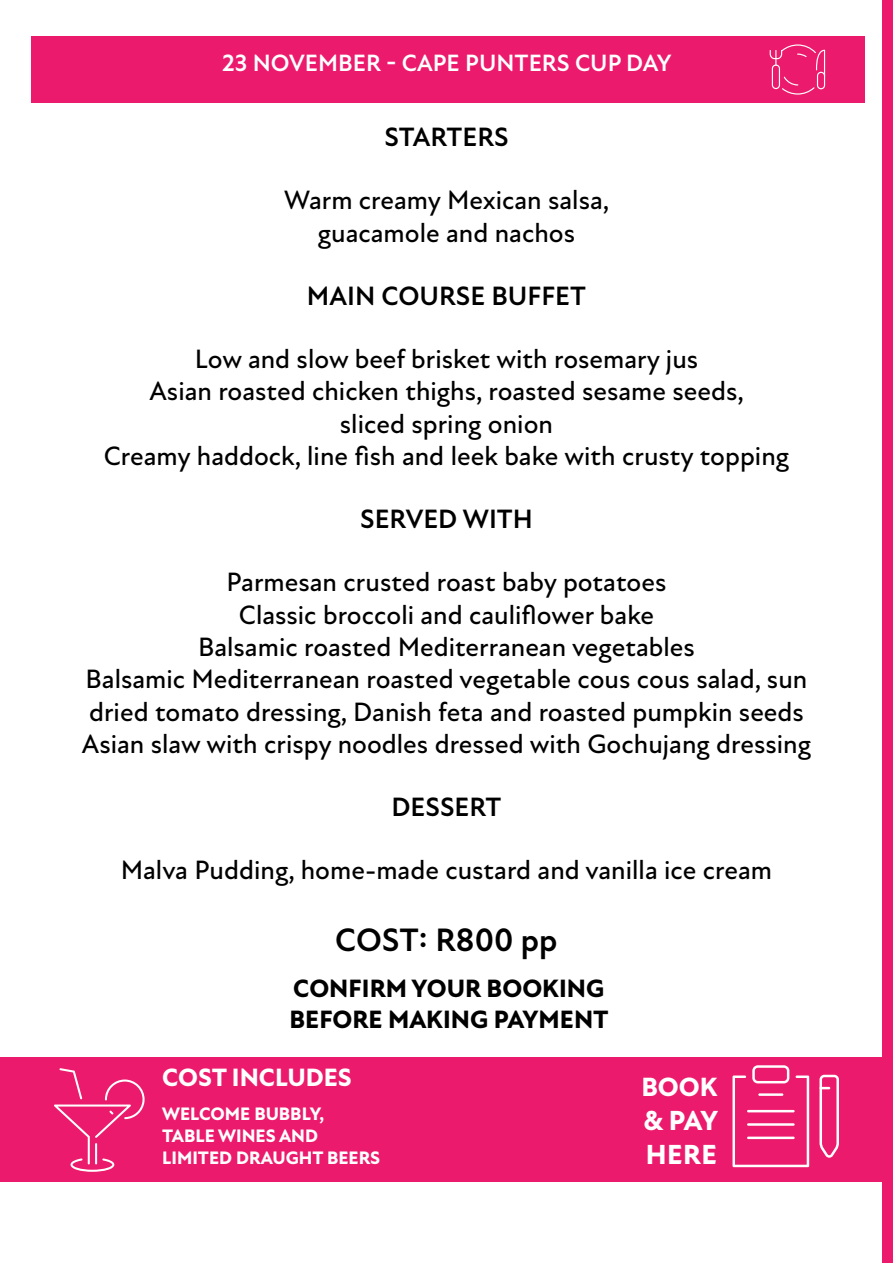
<style>
.page{position:relative;width:893px;height:1263px;background:#fff}
.page>*{position:absolute;margin:0;border:0;box-sizing:border-box;transform-origin:0 0}
.t1{font:700 33px "New Atten";color:#000}
.t2{font:800 28.05px/33.8px "New Atten";letter-spacing:.02em;color:#fff}
.t3{font:500 27px/32.4px "New Atten";color:#000;text-align:center}
.t4{font:700 27px "New Atten";color:#000}
.t5{font:800 26.85px "New Atten";color:#fff}
.t6{font:800 25.5px/30.6px "New Atten";color:#000}
.t7{font:800 25.5px "New Atten";color:#fff}
.t8{font:700 24px "New Atten";color:#fff}
.t9{font:800 18.3px/21.6px "New Atten";color:#fff}
</style>
<div class="page">
<div style="left:31px;top:36px;width:833px;height:67px;background:#ec1a6c"></div>
<svg style="left:770px;top:44px;width:55px;height:51px"></svg>
<div style="left:882px;top:0;width:11px;height:1263px;background:#ec1a6c"></div>
<div style="left:0;top:1057px;width:882px;height:125px;background:#ec1a6c"></div>
<svg style="left:732px;top:1065px;width:77px;height:102px"></svg>
<hr style="left:758px;top:1093px;width:25px;height:3px;background:#fff">
<hr style="left:747px;top:1110px;width:48px;height:2px;background:#fff">
<hr style="left:747px;top:1136px;width:48px;height:3px;background:#fff">
<hr style="left:747px;top:1123px;width:48px;height:3px;background:#fff">
<svg style="left:819px;top:1075px;width:20px;height:83px"></svg>
<svg style="left:54px;top:1068px;width:91px;height:104px"></svg>
<p class="t8" style="left:222px;top:49px;width:451px">23 NOVEMBER - CAPE PUNTERS CUP DAY</p>
<p class="t4" style="left:384px;top:122px;width:126px">STARTERS</p>
<p class="t3" style="left:284px;top:185px;width:327px">Warm creamy Mexican salsa, guacamole and nachos</p>
<p class="t4" style="left:307px;top:280px;width:281px">MAIN COURSE BUFFET</p>
<p class="t3" style="left:104px;top:343px;width:687px">Low and slow beef brisket with rosemary jus<br>Asian roasted chicken thighs, roasted sesame seeds,<br>sliced spring onion<br>Creamy haddock, line fish and leek bake with crusty topping</p>
<p class="t4" style="left:360px;top:503px;width:174px">SERVED WITH</p>
<p class="t3" style="left:82px;top:566px;width:731px">Parmesan crusted roast baby potatoes<br>Classic broccoli and cauliflower bake<br>Balsamic roasted Mediterranean vegetables<br>Balsamic Mediterranean roasted vegetable cous cous salad, sun dried tomato dressing, Danish feta and roasted pumpkin seeds Asian slaw with crispy noodles dressed with Gochujang dressing</p>
<p class="t4" style="left:391px;top:791px;width:112px">DESSERT</p>
<p class="t3" style="left:121px;top:854px;width:653px">Malva Pudding, home-made custard and vanilla ice cream</p>
<p class="t1" style="left:335px;top:921px;width:224px">COST: R800 pp</p>
<p class="t6" style="left:289px;top:974px;width:321px">CONFIRM YOUR BOOKING<br>BEFORE MAKING PAYMENT</p>
<p class="t7" style="left:162px;top:1062px;width:191px">COST INCLUDES</p>
<p class="t9" style="left:162px;top:1104px;width:220px">WELCOME BUBBLY,<br>TABLE WINES AND<br>LIMITED DRAUGHT BEERS</p>
<p class="t5" style="left:641px;top:1071px;width:78px">BOOK</p>
<p class="t2" style="left:644px;top:1104px;width:76px">&amp; PAY<br>HERE</p>
</div>
